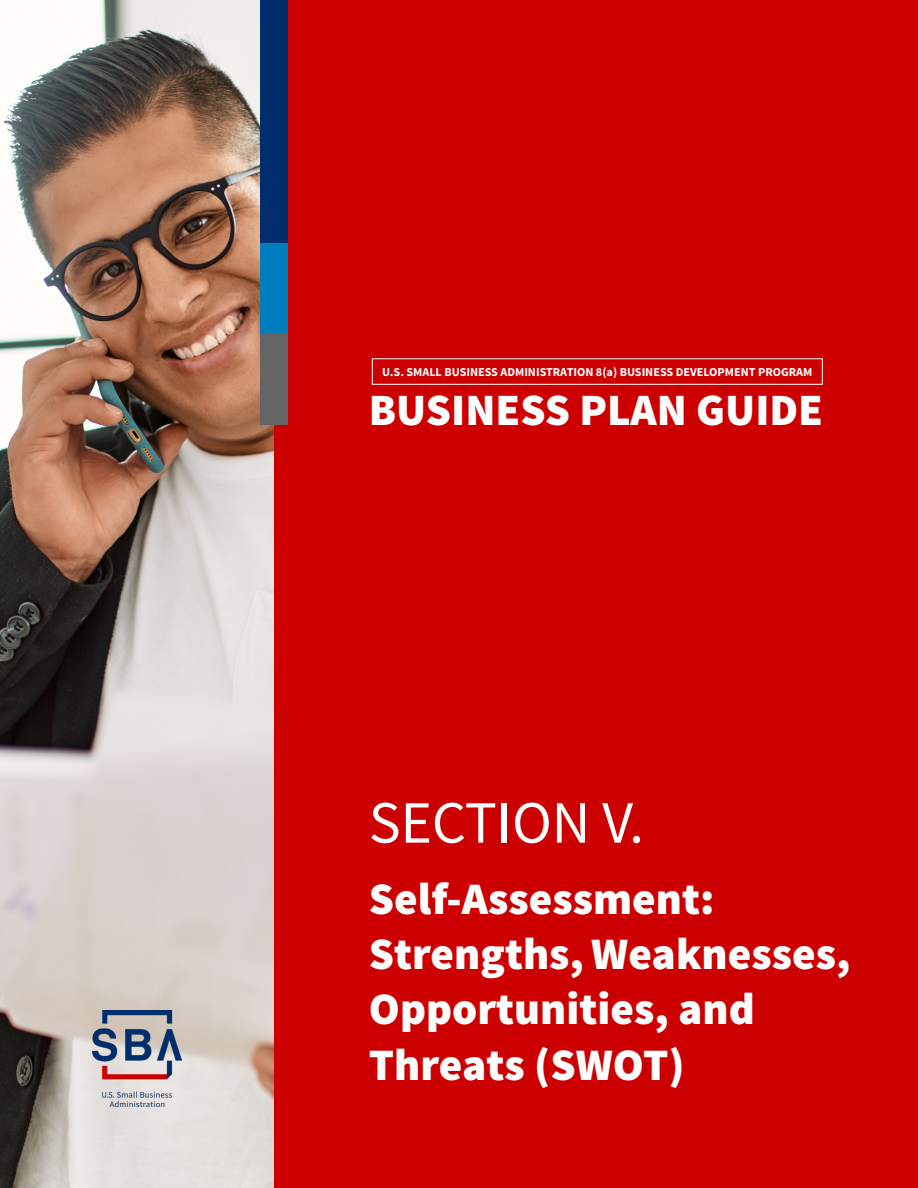
<style>
.page{position:relative;width:918px;height:1188px;background:#fff}
.page>*{position:absolute;margin:0;border:0;box-sizing:border-box;transform-origin:0 0}
.t1{font:60px "Source Sans Pro";color:#fff}
.t2{font:900 45px/55.5px "Source Sans Pro";color:#fff}
.t3{font:900 44.85px "Source Sans Pro";color:#fff}
.t4{font:700 12.15px "Source Sans Pro";color:#fff}
</style>
<div class="page">
<img style="left:0;top:0;width:274px;height:1188px">
<div style="left:274px;top:0;width:644px;height:1188px;background:#c00"></div>
<div style="left:260px;top:0;width:28px;height:243px;background:#002e6d"></div>
<div style="left:260px;top:243px;width:28px;height:91px;background:#007dbc"></div>
<div style="left:260px;top:334px;width:28px;height:91px;background:#646464"></div>
<img style="left:93px;top:1011px;width:88px;height:96px">
<div style="left:372px;top:358px;width:451px;height:27px;border:1px solid #fff"></div>
<h2 class="t4" style="left:382px;top:364px;width:432px">U.S. SMALL BUSINESS ADMINISTRATION 8(a) BUSINESS DEVELOPMENT PROGRAM</h2>
<h2 class="t3" style="left:369px;top:380px;width:456px">BUSINESS PLAN GUIDE</h2>
<h2 class="t1" style="left:369px;top:786px;width:277px">SECTION V.</h2>
<h2 class="t2" style="left:369px;top:873px;width:483px">Self-Assessment:<br>Strengths, Weaknesses,<br>Opportunities, and<br>Threats (SWOT)</h2>
</div>
